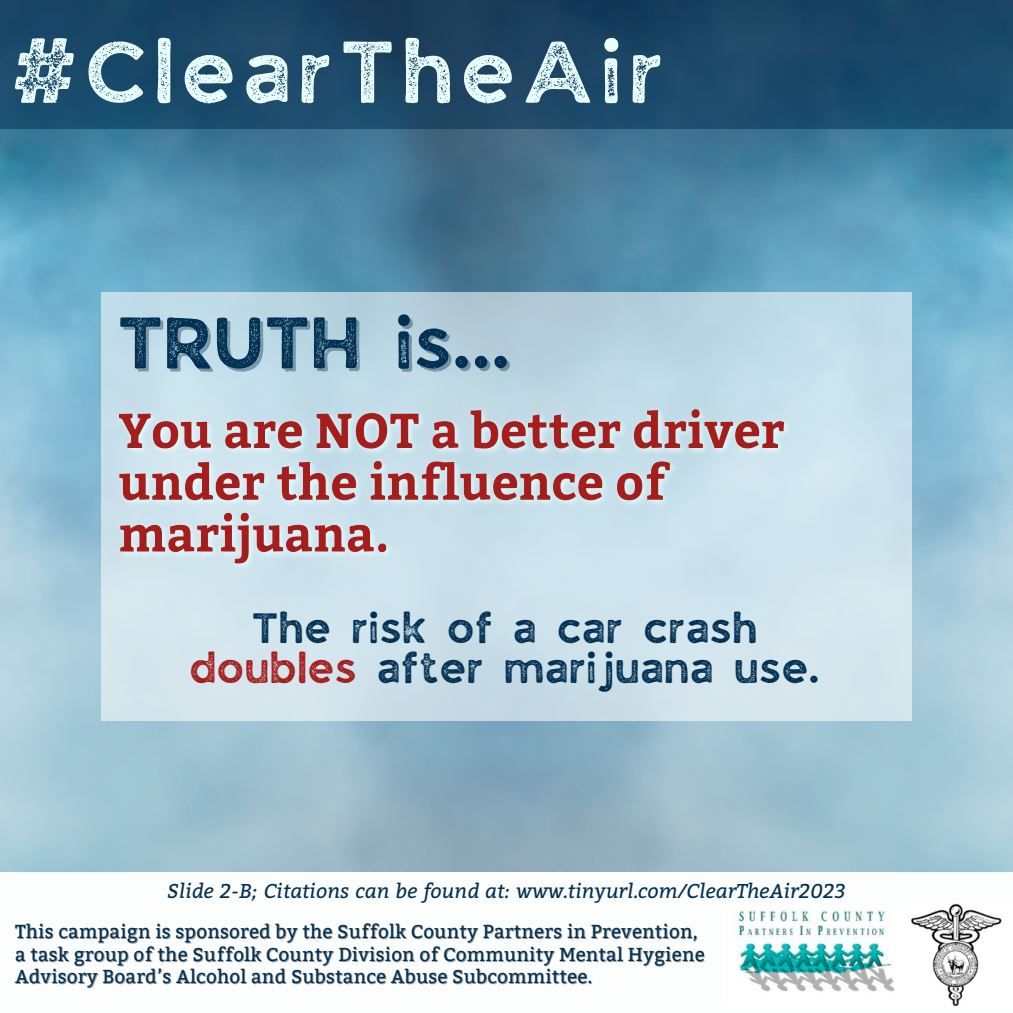
<style>
.page{position:relative;width:1013px;height:1013px;background:#fff}
.page>*{position:absolute;margin:0;border:0;box-sizing:border-box;transform-origin:0 0}
.t1{font:82.62px "JA Jaya Giri Sans Rough";letter-spacing:.07em;color:#eaffff}
.t2{font:68.75px "JA Jaya Giri Sans Rough";color:#023052}
.t3{font:40px "JA Jaya Giri Sans Rough";color:#023052}
.t4{font:italic 20px "Bitter";color:#023052}
.t5{font:18.75px/22.5px "Bitter";letter-spacing:.015em;color:#023052}
.s1{color:#a41e1e}
</style>
<div class="page">
<img style="left:0;top:129px;width:1012px;height:743px">
<div style="left:0;top:0;width:1012px;height:129px;background:#1b4767"></div>
<svg style="left:101px;top:292px;width:810px;height:428px;background:#c8dee8"></svg>
<img style="left:111px;top:395px;width:685px;height:181px">
<img style="left:737px;top:909px;width:158px;height:83px">
<img style="left:911px;top:904px;width:91px;height:103px">
<p class="t1" style="left:15px;top:38px;width:655px">#ClearTheAir</p>
<p class="t2" style="left:120px;top:314px;width:395px">TRUTH is...</p>
<p class="t3" style="left:253px;top:612px;width:508px">The risk of a car crash</p>
<p class="t3" style="left:191px;top:651px;width:632px"><span class="s1">doubles</span> after marijuana use.</p>
<p class="t4" style="left:167px;top:876px;width:680px">Slide 2-B; Citations can be found at: www.tinyurl.com/ClearTheAir2023</p>
<p class="t5" style="left:15px;top:920px;width:684px">This campaign is sponsored by the Suffolk County Partners in Prevention,</p>
<p class="t5" style="left:15px;top:943px;width:691px">a task group of the Suffolk County Division of Community Mental Hygiene<br>Advisory Board’s Alcohol and Substance Abuse Subcommittee.</p>
</div>
